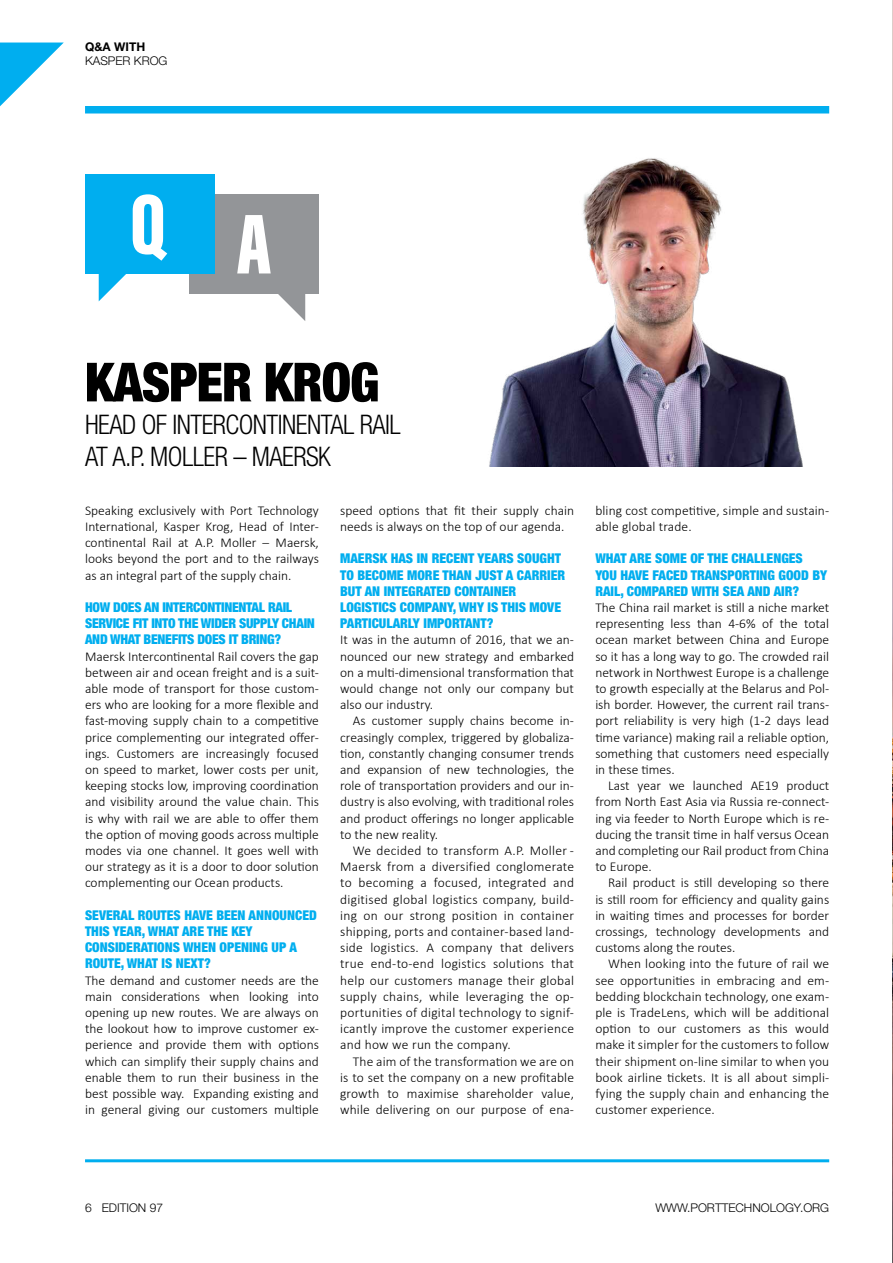
<style>
.page{position:relative;width:893px;height:1263px;background:#fff}
.page>*{position:absolute;margin:0;border:0;box-sizing:border-box;transform-origin:0 0}
.t1{font:900 condensed 54px "Helvetica Neue LT Std";letter-spacing:-.02em;color:#000}
.t2{font:300 condensed 27px/32.4px "Helvetica Neue LT Std";letter-spacing:-.02em;color:#000}
.t3{font:300 13.5px/16.2px "Calibri";color:#000;text-align:justify}
.t4{font:900 condensed 13.5px/16.2px "Helvetica Neue LT Std";color:#00aeef}
.t5{font:900 condensed 13.5px/16.2px "Helvetica Neue LT Std";letter-spacing:-.02em;color:#00aeef}
.t6{font:300 12px "Helvetica Neue LT Std";color:#000}
.t7{font:700 12px "Helvetica Neue LT Std";color:#000}
</style>
<div class="page">
<img style="left:892px;top:0;width:1px;height:1263px">
<div style="left:189px;top:194px;width:130px;height:99px;background:#939598"></div>
<svg style="left:277px;top:293px;width:28px;height:28px"></svg>
<div style="left:85px;top:175px;width:130px;height:99px;background:#00aeef"></div>
<svg style="left:99px;top:274px;width:27px;height:27px"></svg>
<svg style="left:133px;top:194px;width:34px;height:67px"></svg>
<svg style="left:237px;top:215px;width:34px;height:58px"></svg>
<img style="left:489px;top:158px;width:314px;height:308px">
<svg style="left:0;top:43px;width:64px;height:64px"></svg>
<div style="left:85px;top:106px;width:744px;height:7px;background:#00aeef"></div>
<hr style="left:85px;top:1159px;width:744px;height:3px;background:#00aeef">
<p class="t7" style="left:85px;top:39px;width:62px">Q&amp;A WITH</p>
<p class="t6" style="left:85px;top:54px;width:84px">KASPER KROG</p>
<h1 class="t1" style="left:85px;top:349px;width:296px">KASPER KROG</h1>
<h2 class="t2" style="left:85px;top:408px;width:317px">HEAD OF INTERCONTINENTAL RAIL<br>AT A.P. MOLLER – MAERSK</h2>
<p class="t3" style="left:85px;top:502px;width:235px">Speaking exclusively with Port Technology International, Kasper Krog, Head of Inter&shy;continental Rail at A.P. Moller – Maersk, looks beyond the port and to the railways as an integral part of the supply chain.</p>
<p class="t5" style="left:85px;top:599px;width:231px">HOW DOES AN INTERCONTINENTAL RAIL<br>SERVICE FIT INTO THE WIDER SUPPLY CHAIN<br>AND WHAT BENEFITS DOES IT BRING?</p>
<p class="t3" style="left:85px;top:648px;width:235px">Maersk Intercontinental Rail covers the gap between air and ocean freight and is a suit&shy;able mode of transport for those custom&shy;ers who are looking for a more flexible and fast-moving supply chain to a competitive price complementing our integrated offer&shy;ings. Customers are increasingly focused on speed to market, lower costs per unit, keeping stocks low, improving coordination and visibility around the value chain. This is why with rail we are able to offer them the option of moving goods across multiple modes via one channel. It goes well with our strategy as it is a door to door solution complementing our Ocean products.</p>
<p class="t4" style="left:85px;top:907px;width:233px">SEVERAL ROUTES HAVE BEEN ANNOUNCED<br>THIS YEAR, WHAT ARE THE KEY<br>CONSIDERATIONS WHEN OPENING UP A<br>ROUTE, WHAT IS NEXT?</p>
<p class="t3" style="left:85px;top:972px;width:235px">The demand and customer needs are the main considerations when looking into opening up new routes. We are always on the lookout how to improve customer ex&shy;perience and provide them with options which can simplify their supply chains and enable them to run their business in the best possible way. Expanding existing and in general giving our customers multiple</p>
<p class="t3" style="left:340px;top:502px;width:235px">speed options that fit their supply chain needs is always on the top of our agenda.</p>
<p class="t4" style="left:340px;top:550px;width:227px">MAERSK HAS IN RECENT YEARS SOUGHT<br>TO BECOME MORE THAN JUST A CARRIER<br>BUT AN INTEGRATED CONTAINER<br>LOGISTICS COMPANY, WHY IS THIS MOVE<br>PARTICULARLY IMPORTANT?</p>
<p class="t3" style="left:340px;top:632px;width:235px">It was in the autumn of 2016, that we an&shy;nounced our new strategy and embarked on a multi-dimensional transformation that would change not only our company but also our industry.</p>
<p class="t3" style="left:340px;top:713px;width:235px;text-indent:13px">As customer supply chains become in&shy;creasingly complex, triggered by globaliza&shy;tion, constantly changing consumer trends and expansion of new technologies, the role of transportation providers and our in&shy;dustry is also evolving, with traditional roles and product offerings no longer applicable to the new reality.</p>
<p class="t3" style="left:340px;top:842px;width:235px;text-indent:13px">We decided to transform A.P. Moller - Maersk from a diversified conglomerate to becoming a focused, integrated and digitised global logistics company, build&shy;ing on our strong position in container shipping, ports and container-based land&shy;side logistics. A company that delivers true end-to-end logistics solutions that help our customers manage their global supply chains, while leveraging the op&shy;portunities of digital technology to signif&shy;icantly improve the customer experience and how we run the company.</p>
<p class="t3" style="left:340px;top:1053px;width:235px;text-indent:13px">The aim of the transformation we are on is to set the company on a new profitable growth to maximise shareholder value, while delivering on our purpose of ena-</p>
<p class="t3" style="left:595px;top:502px;width:235px">bling cost competitive, simple and sustain&shy;able global trade.</p>
<p class="t4" style="left:595px;top:550px;width:233px">WHAT ARE SOME OF THE CHALLENGES<br>YOU HAVE FACED TRANSPORTING GOOD BY<br>RAIL, COMPARED WITH SEA AND AIR?</p>
<p class="t3" style="left:595px;top:599px;width:235px">The China rail market is still a niche market representing less than 4-6% of the total ocean market between China and Europe so it has a long way to go. The crowded rail network in Northwest Europe is a challenge to growth especially at the Belarus and Pol&shy;ish border. However, the current rail trans&shy;port reliability is very high (1-2 days lead time variance) making rail a reliable option, something that customers need especially in these times.</p>
<p class="t3" style="left:595px;top:777px;width:235px;text-indent:13px">Last year we launched AE19 product from North East Asia via Russia re-connect&shy;ing via feeder to North Europe which is re&shy;ducing the transit time in half versus Ocean and completing our Rail product from China to Europe.</p>
<p class="t3" style="left:595px;top:875px;width:235px;text-indent:13px">Rail product is still developing so there is still room for efficiency and quality gains in waiting times and processes for border crossings, technology developments and customs along the routes.</p>
<p class="t3" style="left:595px;top:956px;width:235px;text-indent:13px">When looking into the future of rail we see opportunities in embracing and em&shy;bedding blockchain technology, one exam&shy;ple is TradeLens, which will be additional option to our customers as this would make it simpler for the customers to follow their shipment on-line similar to when you book airline tickets. It is all about simpli&shy;fying the supply chain and enhancing the customer experience.</p>
<p class="t6" style="left:85px;top:1200px;width:80px">6 EDITION 97</p>
<p class="t6" style="left:655px;top:1200px;width:175px">WWW.PORTTECHNOLOGY.ORG</p>
</div>
